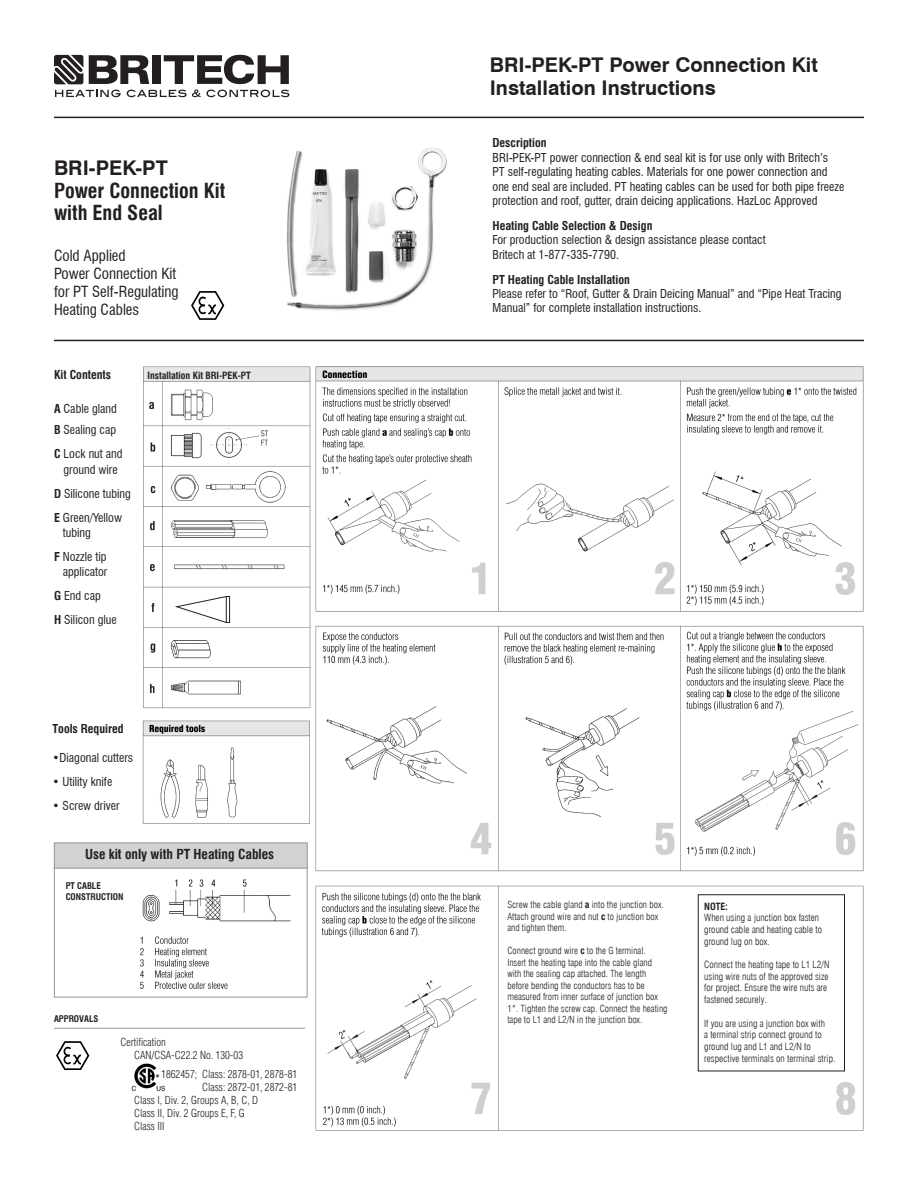
<style>
.page{position:relative;width:918px;height:1188px;background:#fff}
.page>*{position:absolute;margin:0;border:0;box-sizing:border-box;transform-origin:0 0}
.t1{font:700 20.25px "Swiss 721 BT";color:#231f20}
.t2{font:700 condensed 20.25px "Swiss 721 BT";color:#231f20}
.t3{font:condensed 15px "Swiss 721 BT";color:#231f20}
.t4{font:700 condensed 13.5px "Swiss 721 BT";color:#231f20}
.t5{font:condensed 12px/14.4px "Swiss 721 BT";color:#231f20}
.t6{font:700 condensed 12px "Swiss 721 BT";color:#231f20}
.t7{font:300 condensed 10.8px/12.9px "Helvetica";color:#231f20}
.t8{font:300 condensed 9.75px "Swiss 721 BT";color:#231f20}
.t9{font:700 condensed 9.75px "Swiss 721 BT";color:#231f20}
.t10{font:300 condensed 9.6px "Swiss 721 BT";color:#231f20}
.t11{font:700 condensed 9px "Swiss 721 BT";color:#231f20}
.s1{font-weight:700}
</style>
<div class="page">
<div style="left:54px;top:866px;width:254px;height:132px;border:1px solid #939598"></div>
<div style="left:54px;top:842px;width:254px;height:26px;background:#d1d2d4;border:1px solid #939598"></div>
<svg style="left:54px;top:55px;width:235px;height:42px"></svg>
<hr style="left:54px;top:117px;width:810px;height:1px;background:#231f20">
<hr style="left:54px;top:340px;width:810px;height:1px;background:#231f20">
<img style="left:131px;top:1063px;width:34px;height:28px">
<img style="left:142px;top:366px;width:169px;height:458px">
<img style="left:315px;top:366px;width:549px;height:765px">
<div style="left:226px;top:596px;width:4px;height:27px;border:1px solid #231f20"></div>
<svg style="left:174px;top:596px;width:53px;height:27px"></svg>
<svg style="left:150px;top:684px;width:4px;height:9px"></svg>
<svg style="left:151px;top:644px;width:4px;height:9px"></svg>
<svg style="left:152px;top:603px;width:2px;height:9px"></svg>
<svg style="left:150px;top:564px;width:5px;height:7px"></svg>
<svg style="left:150px;top:521px;width:5px;height:9px"></svg>
<svg style="left:151px;top:486px;width:4px;height:7px"></svg>
<svg style="left:151px;top:442px;width:4px;height:10px"></svg>
<svg style="left:149px;top:402px;width:5px;height:7px"></svg>
<img style="left:140px;top:879px;width:151px;height:110px">
<hr style="left:54px;top:1028px;width:251px;height:1px;background:#939598">
<div style="left:501px;top:892px;width:353px;height:155px;background:#fff"></div>
<div style="left:507px;top:901px;width:257px;height:219px;background:#fff"></div>
<div style="left:698px;top:894px;width:147px;height:177px;border:1px solid #231f20"></div>
<div style="left:704px;top:902px;width:139px;height:163px;background:#fff"></div>
<img style="left:286px;top:147px;width:161px;height:163px">
<svg style="left:191px;top:291px;width:33px;height:29px"></svg>
<svg style="left:56px;top:1041px;width:33px;height:29px"></svg>
<p class="t1" style="left:54px;top:156px;width:115px">BRI-PEK-PT</p>
<p class="t2" style="left:54px;top:178px;width:173px">Power Connection Kit</p>
<p class="t2" style="left:54px;top:201px;width:110px">with End Seal</p>
<p class="t3" style="left:54px;top:247px;width:73px">Cold Applied</p>
<p class="t3" style="left:54px;top:265px;width:124px">Power Connection Kit</p>
<p class="t3" style="left:54px;top:283px;width:126px">for PT Self-Regulating</p>
<p class="t3" style="left:54px;top:301px;width:87px">Heating Cables</p>
<p class="t6" style="left:54px;top:367px;width:59px">Kit Contents</p>
<p class="t5" style="left:54px;top:401px;width:64px"><span class="s1">A</span> Cable gland</p>
<p class="t5" style="left:54px;top:422px;width:64px"><span class="s1">B</span> Sealing cap</p>
<p class="t5" style="left:54px;top:445px;width:70px;line-height:16.5px;text-align:center"><span class="s1">C</span> Lock nut and ground wire</p>
<p class="t5" style="left:54px;top:487px;width:78px"><span class="s1">D</span> Silicone tubing</p>
<p class="t5" style="left:63px;top:510px;width:61px;line-height:15px;text-indent:-9px"><span class="s1">E</span> Green/Yellow tubing</p>
<p class="t5" style="left:54px;top:550px;width:55px;text-align:right"><span class="s1">F</span> Nozzle tip applicator</p>
<p class="t5" style="left:54px;top:588px;width:48px"><span class="s1">G</span> End cap</p>
<p class="t5" style="left:54px;top:612px;width:64px"><span class="s1">H</span> Silicon glue</p>
<p class="t9" style="left:147px;top:370px;width:105px">Installation Kit BRI-PEK-PT</p>
<p class="t6" style="left:52px;top:721px;width:73px">Tools Required</p>
<p class="t5" style="left:52px;top:750px;width:82px">•Diagonal cutters</p>
<p class="t5" style="left:52px;top:774px;width:61px">• Utility knife</p>
<p class="t5" style="left:52px;top:798px;width:69px">• Screw driver</p>
<p class="t4" style="left:85px;top:846px;width:191px">Use kit only with PT Heating Cables</p>
<p class="t11" style="left:66px;top:880px;width:37px">PT CABLE</p>
<p class="t11" style="left:66px;top:891px;width:59px">CONSTRUCTION</p>
<p class="t11" style="left:54px;top:1013px;width:46px">APPROVALS</p>
<p class="t7" style="left:134px;top:1035px;width:110px;text-indent:-14px">Certification<br>CAN/CSA-C22.2 No. 130-03</p>
<p class="t7" style="left:161px;top:1068px;width:137px">1862457; Class: 2878-01, 2878-81</p>
<p class="t7" style="left:202px;top:1081px;width:97px">Class: 2872-01, 2872-81</p>
<p class="t7" style="left:134px;top:1094px;width:125px">Class I, Div. 2, Groups A, B, C, D</p>
<p class="t7" style="left:134px;top:1107px;width:112px">Class II, Div. 2 Groups E, F, G</p>
<p class="t7" style="left:134px;top:1120px;width:32px">Class III</p>
<p class="t1" style="left:490px;top:53px;width:330px">BRI-PEK-PT Power Connection Kit</p>
<p class="t1" style="left:490px;top:75px;width:228px">Installation Instructions</p>
<p class="t6" style="left:493px;top:136px;width:56px">Description</p>
<p class="t5" style="left:493px;top:150px;width:353px">BRI-PEK-PT power connection &amp; end seal kit is for use only with Britech’s<br>PT self-regulating heating cables. Materials for one power connection and one end seal are included. PT heating cables can be used for both pipe freeze protection and roof, gutter, drain deicing applications. HazLoc Approved</p>
<p class="t6" style="left:493px;top:218px;width:161px">Heating Cable Selection &amp; Design</p>
<p class="t5" style="left:493px;top:233px;width:275px">For production selection &amp; design assistance please contact</p>
<p class="t5" style="left:493px;top:247px;width:128px">Britech at 1-877-335-7790.</p>
<p class="t6" style="left:493px;top:272px;width:139px">PT Heating Cable Installation</p>
<p class="t5" style="left:493px;top:286px;width:351px">Please refer to “Roof, Gutter &amp; Drain Deicing Manual” and “Pipe Heat Tracing<br>Manual” for complete installation instructions.</p>
<p class="t10" style="left:507px;top:899px;width:158px">Screw the cable gland <span class="s1">a</span> into the junction box.</p>
<p class="t10" style="left:507px;top:911px;width:152px">Attach ground wire and nut <span class="s1">c</span> to junction box</p>
<p class="t10" style="left:507px;top:922px;width:61px">and tighten them.</p>
<p class="t10" style="left:507px;top:945px;width:140px">Connect ground wire <span class="s1">c</span> to the G terminal.</p>
<p class="t10" style="left:507px;top:957px;width:146px">Insert the heating tape into the cable gland</p>
<p class="t10" style="left:507px;top:968px;width:140px">with the sealing cap attached. The length</p>
<p class="t10" style="left:507px;top:980px;width:139px">before bending the conductors has to be</p>
<p class="t10" style="left:507px;top:991px;width:152px">measured from inner surface of junction box</p>
<p class="t10" style="left:507px;top:1003px;width:162px">1*. Tighten the screw cap. Connect the heating</p>
<p class="t10" style="left:507px;top:1014px;width:136px">tape to L1 and L2/N in the junction box.</p>
<p class="t9" style="left:704px;top:900px;width:25px">NOTE:</p>
<p class="t8" style="left:704px;top:912px;width:116px">When using a junction box fasten</p>
<p class="t8" style="left:704px;top:924px;width:119px">ground cable and heating cable to</p>
<p class="t8" style="left:704px;top:935px;width:67px">ground lug on box.</p>
<p class="t8" style="left:704px;top:959px;width:127px">Connect the heating tape to L1 L2/N</p>
<p class="t8" style="left:704px;top:970px;width:126px">using wire nuts of the approved size</p>
<p class="t8" style="left:704px;top:982px;width:125px">for project. Ensure the wire nuts are</p>
<p class="t8" style="left:704px;top:994px;width:64px">fastened securely.</p>
<p class="t8" style="left:704px;top:1017px;width:122px">If you are using a junction box with</p>
<p class="t8" style="left:704px;top:1029px;width:119px">a terminal strip connect ground to</p>
<p class="t8" style="left:704px;top:1041px;width:108px">ground lug and L1 and L2/N to</p>
<p class="t8" style="left:704px;top:1052px;width:133px">respective terminals on terminal strip.</p>
</div>
